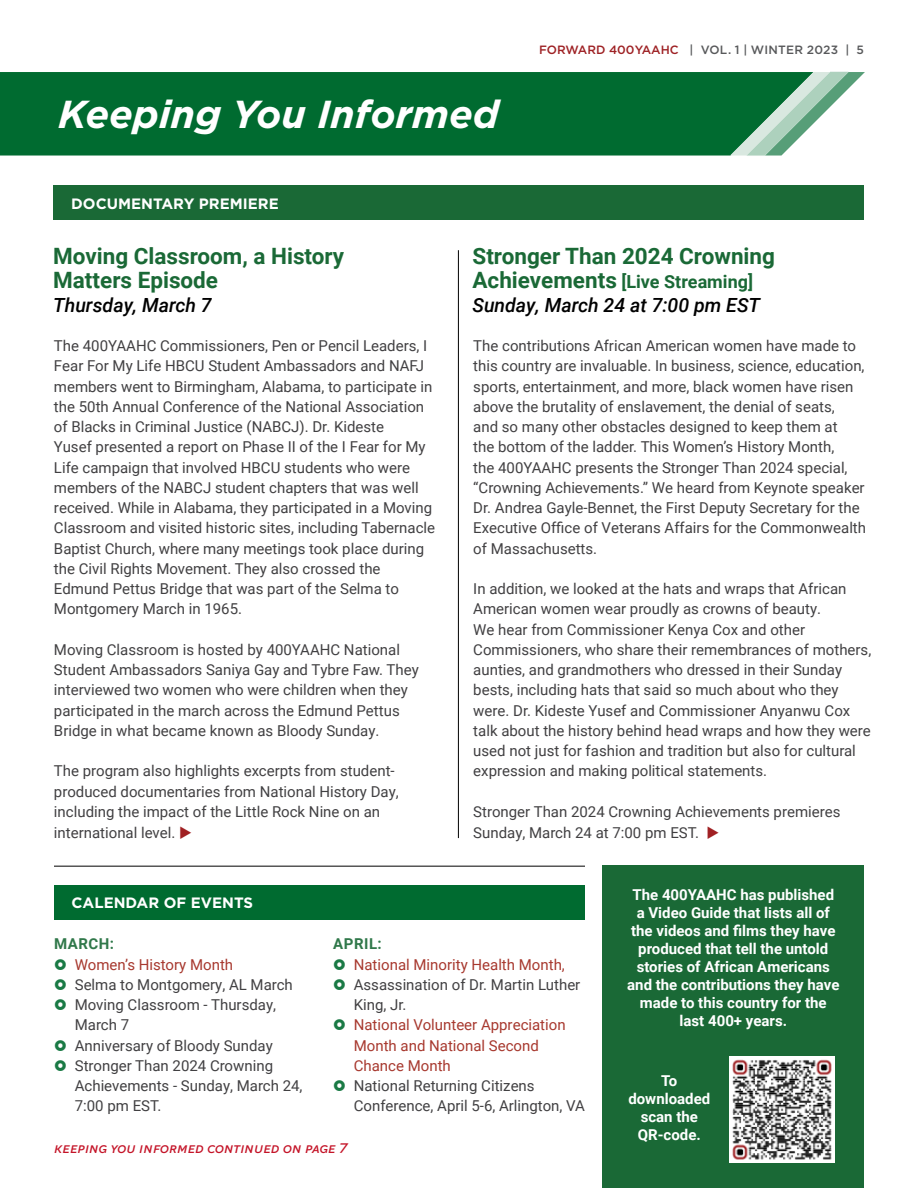
<style>
.page{position:relative;width:918px;height:1188px;background:#fff}
.page>*{position:absolute;margin:0;border:0;box-sizing:border-box;transform-origin:0 0}
.t1{font:italic 700 39px "Gotham";color:#fff}
.t2{font:700 22.5px/24px "Roboto";color:#1a6936}
.t3{font:italic 500 19.5px "Roboto";color:#000}
.t4{font:700 18px "Roboto";color:#1a6936}
.t5{font:15px/20.2px "Roboto";color:#414042}
.t6{font:700 15px/18px "Roboto";color:#fff;text-align:center}
.t7{font:15px/20.2px "Roboto";color:#a7382e}
.t8{font:700 15px "Gotham";color:#fff}
.t9{font:italic 15px "Altivo";color:#c41428}
.t10{font:500 12px "Gotham";color:#58595b}
.s1{color:#9e2124}
.s2{color:#a02023}
.s3{font-size:22.5px}
.s4{font-weight:700;color:#30784a}
.s5{color:#414042}
</style>
<div class="page">
<div style="left:603px;top:866px;width:261px;height:322px;background:#1a6936"></div>
<hr style="left:458px;top:250px;width:1px;height:588px;background:#000">
<hr style="left:54px;top:866px;width:531px;height:1px;background:#000">
<div style="left:0;top:72px;width:730px;height:84px;background:#006b30"></div>
<svg style="left:730px;top:72px;width:135px;height:84px"></svg>
<div style="left:53px;top:186px;width:811px;height:34px;background:#1a6936"></div>
<div style="left:54px;top:885px;width:531px;height:34px;background:#006b30"></div>
<img style="left:729px;top:1057px;width:106px;height:106px">
<p class="t1" style="left:58px;top:89px;width:442px">Keeping You Informed</p>
<p class="t10" style="left:539px;top:42px;width:326px"><span class="s1">FORWARD 400YAAHC</span> | VOL. 1 | WINTER 2023 | 5</p>
<p class="t8" style="left:71px;top:194px;width:209px">DOCUMENTARY PREMIERE</p>
<h3 class="t2" style="left:53px;top:244px;width:292px">Moving Classroom, a History<br>Matters Episode</h3>
<h3 class="t3" style="left:53px;top:292px;width:160px">Thursday, March 7</h3>
<p class="t5" style="left:54px;top:335px;width:375px">The 400YAAHC Commissioners, Pen or Pencil Leaders, I</p>
<p class="t5" style="left:54px;top:355px;width:380px">Fear For My Life HBCU Student Ambassadors and NAFJ members went to Birmingham, Alabama, to participate in</p>
<p class="t5" style="left:54px;top:396px;width:372px">the 50th Annual Conference of the National Association</p>
<p class="t5" style="left:54px;top:416px;width:332px">of Blacks in Criminal Justice (NABCJ). Dr. Kideste</p>
<p class="t5" style="left:54px;top:436px;width:373px">Yusef presented a report on Phase II of the I Fear for My</p>
<p class="t5" style="left:54px;top:457px;width:366px">Life campaign that involved HBCU students who were members of the NABCJ student chapters that was well</p>
<p class="t5" style="left:54px;top:497px;width:383px">received. While in Alabama, they participated in a Moving<br>Classroom and visited historic sites, including Tabernacle</p>
<p class="t5" style="left:54px;top:538px;width:372px">Baptist Church, where many meetings took place during the Civil Rights Movement. They also crossed the<br>Edmund Pettus Bridge that was part of the Selma to</p>
<p class="t5" style="left:54px;top:598px;width:190px">Montgomery March in 1965.</p>
<p class="t5" style="left:54px;top:639px;width:366px">Moving Classroom is hosted by 400YAAHC National Student Ambassadors Saniya Gay and Tybre Faw. They interviewed two women who were children when they participated in the march across the Edmund Pettus</p>
<p class="t5" style="left:54px;top:720px;width:327px">Bridge in what became known as Bloody Sunday.</p>
<p class="t5" style="left:54px;top:760px;width:346px">The program also highlights excerpts from student&shy;produced documentaries from National History Day,</p>
<p class="t5" style="left:54px;top:801px;width:328px">including the impact of the Little Rock Nine on an</p>
<p class="t5" style="left:54px;top:822px;width:140px">international level. <span class="s2">◆</span></p>
<p class="t8" style="left:72px;top:893px;width:183px">CALENDAR OF EVENTS</p>
<h3 class="t2" style="left:472px;top:244px;width:304px">Stronger Than 2024 Crowning</h3>
<h3 class="t4" style="left:472px;top:269px;width:282px"><span class="s3">Achievements</span> [Live Streaming]</h3>
<h3 class="t3" style="left:473px;top:292px;width:289px">Sunday, March 24 at 7:00 pm EST</h3>
<p class="t5" style="left:473px;top:335px;width:393px">The contributions African American women have made to this country are invaluable. In business, science, education, sports, entertainment, and more, black women have risen above the brutality of enslavement, the denial of seats,<br>and so many other obstacles designed to keep them at<br>the bottom of the ladder. This Women’s History Month,<br>the 400YAAHC presents the Stronger Than 2024 special,</p>
<p class="t5" style="left:473px;top:477px;width:394px">“Crowning Achievements.” We heard from Keynote speaker<br>Dr. Andrea Gayle-Bennet, the First Deputy Secretary for the<br>Executive Office of Veterans Affairs for the Commonwealth</p>
<p class="t5" style="left:473px;top:538px;width:125px">of Massachusetts.</p>
<p class="t5" style="left:473px;top:578px;width:400px">In addition, we looked at the hats and wraps that African American women wear proudly as crowns of beauty.<br>We hear from Commissioner Kenya Cox and other Commissioners, who share their remembrances of mothers, aunties, and grandmothers who dressed in their Sunday bests, including hats that said so much about who they were. Dr. Kideste Yusef and Commissioner Anyanwu Cox talk about the history behind head wraps and how they were used not just for fashion and tradition but also for cultural expression and making political statements.</p>
<p class="t5" style="left:473px;top:801px;width:369px">Stronger Than 2024 Crowning Achievements premieres</p>
<p class="t5" style="left:473px;top:822px;width:248px">Sunday, March 24 at 7:00 pm EST. <span class="s2">◆</span></p>
<p class="t6" style="left:633px;top:886px;width:203px;text-align:left">The 400YAAHC has published a Video Guide that lists all of</p>
<p class="t7" style="left:75px;top:933px;width:160px;text-indent:-21px"><span class="s4">MARCH:<br></span>Women’s History Month</p>
<p class="t7" style="left:354px;top:933px;width:213px;text-indent:-21px"><span class="s4">APRIL:<br></span>National Minority Health Month,</p>
<p class="t6" style="left:631px;top:922px;width:206px">the videos and films they have produced that tell the untold stories of African Americans</p>
<p class="t5" style="left:75px;top:974px;width:220px">Selma to Montgomery, AL March</p>
<p class="t5" style="left:354px;top:974px;width:228px">Assassination of Dr. Martin Luther</p>
<p class="t6" style="left:627px;top:976px;width:214px">and the contributions they have</p>
<p class="t5" style="left:75px;top:994px;width:203px">Moving Classroom - Thursday,<br>March 7</p>
<p class="t7" style="left:354px;top:994px;width:213px"><span class="s5">King, Jr.<br></span>National Volunteer Appreciation</p>
<p class="t6" style="left:640px;top:994px;width:188px">made to this country for the last 400+ years.</p>
<p class="t5" style="left:75px;top:1035px;width:200px">Anniversary of Bloody Sunday</p>
<p class="t7" style="left:354px;top:1035px;width:187px">Month and National Second</p>
<p class="t5" style="left:75px;top:1055px;width:200px">Stronger Than 2024 Crowning</p>
<p class="t7" style="left:354px;top:1055px;width:99px">Chance Month</p>
<p class="t6" style="left:661px;top:1071px;width:18px">To</p>
<p class="t5" style="left:75px;top:1075px;width:229px">Achievements - Sunday, March 24,</p>
<p class="t5" style="left:354px;top:1075px;width:182px">National Returning Citizens</p>
<p class="t6" style="left:628px;top:1089px;width:83px">downloaded</p>
<p class="t5" style="left:75px;top:1095px;width:88px">7:00 pm EST.</p>
<p class="t5" style="left:354px;top:1095px;width:233px">Conference, April 5-6, Arlington, VA</p>
<p class="t6" style="left:641px;top:1107px;width:59px">scan the</p>
<p class="t6" style="left:638px;top:1125px;width:64px">QR-code.</p>
<p class="t9" style="left:54px;top:1138px;width:296px">keeping you informed continued on page 7</p>
</div>
